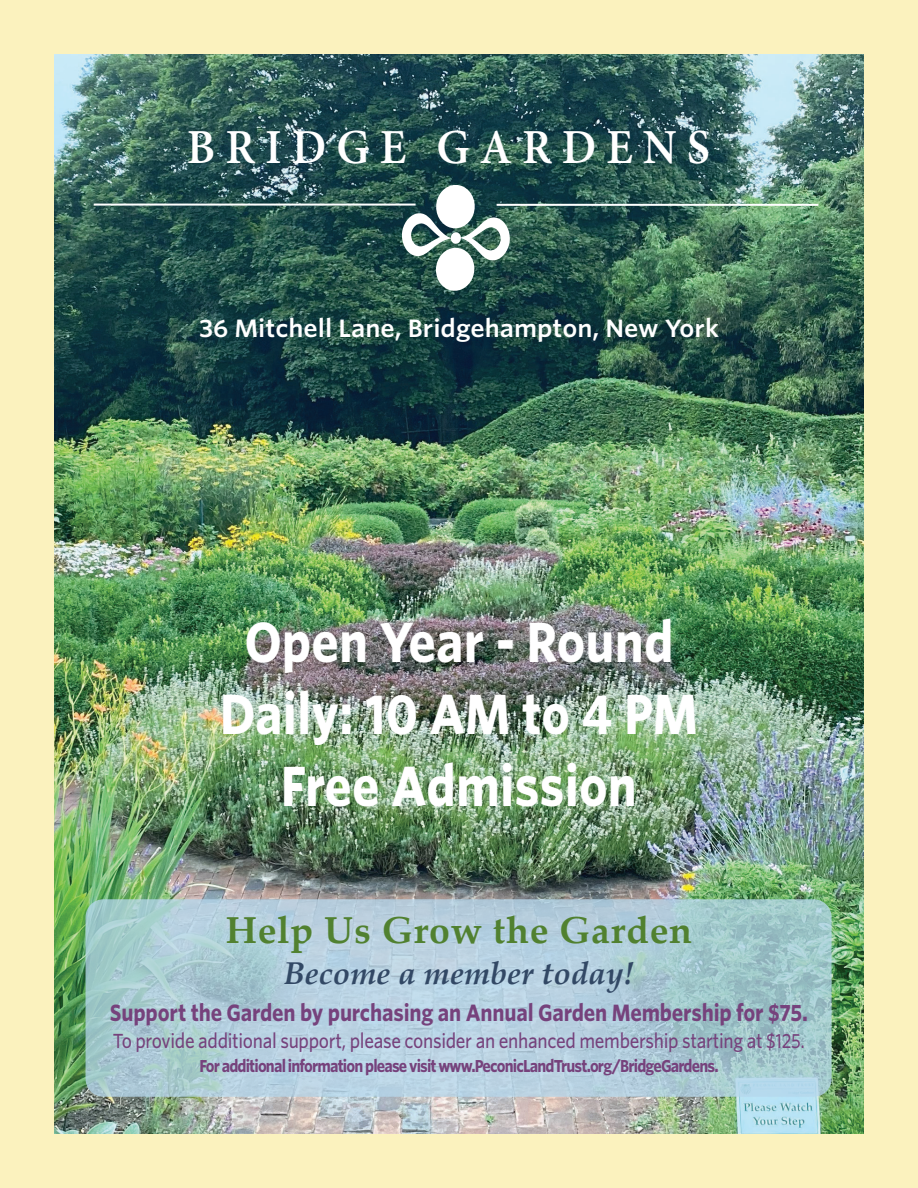
<style>
.page{position:relative;width:918px;height:1188px;background:#fbf2be}
.page>*{position:absolute;margin:0;border:0;box-sizing:border-box;transform-origin:0 0}
.t1{font:700 54px/72px "Whitney S Sm";color:#fff;text-align:center;scale:.85 1}
.t2{font:600 49.05px "Minion Pro";letter-spacing:.22em;color:#fff;scale:.94 1}
.t3{font:700 37.5px "Palatino Linotype";letter-spacing:.02em;color:#518130}
.t4{font:italic 700 31.5px "Palatino Linotype";color:#324865}
.t5{font:600 24px "Whitney S Sm";color:#fff}
.t6{font:700 22.5px "Whitney S Sm";letter-spacing:-.01em;color:#76427c;scale:.85 1}
.t7{font:500 19.5px "Whitney S Sm";letter-spacing:-.02em;color:#76427c;scale:.85 1}
.t8{font:700 16.5px "Whitney S Sm";letter-spacing:-.06em;color:#76427c;scale:.85 1}
</style>
<div class="page">
<img style="left:54px;top:54px;width:810px;height:1080px">
<svg style="left:86px;top:899px;width:746px;height:198px;background:#afcdd8"></svg>
<hr style="left:94px;top:204px;width:322px;height:2px;background:#fff">
<hr style="left:497px;top:204px;width:321px;height:2px;background:#fff">
<svg style="left:402px;top:182px;width:108px;height:109px;background:#75908d"></svg>
<h2 class="t2" style="left:187px;top:113px;width:558px">BRIDGE GARDENS</h2>
<p class="t5" style="left:199px;top:311px;width:521px">36 Mitchell Lane, Bridgehampton, New York</p>
<h1 class="t1" style="left:220px;top:606px;width:564px">Open Year - Round<br>Daily: 10 AM to 4 PM<br>Free Admission</h1>
<h3 class="t3" style="left:226px;top:904px;width:468px">Help Us Grow the Garden</h3>
<h3 class="t4" style="left:284px;top:951px;width:352px">Become a member today!</h3>
<p class="t6" style="left:110px;top:997px;width:823px">Support the Garden by purchasing an Annual Garden Membership for $75.</p>
<p class="t7" style="left:113px;top:1028px;width:816px">To provide additional support, please consider an enhanced membership starting at $125.</p>
<p class="t8" style="left:199px;top:1055px;width:612px">For additional information please visit www.PeconicLandTrust.org/BridgeGardens.</p>
</div>
